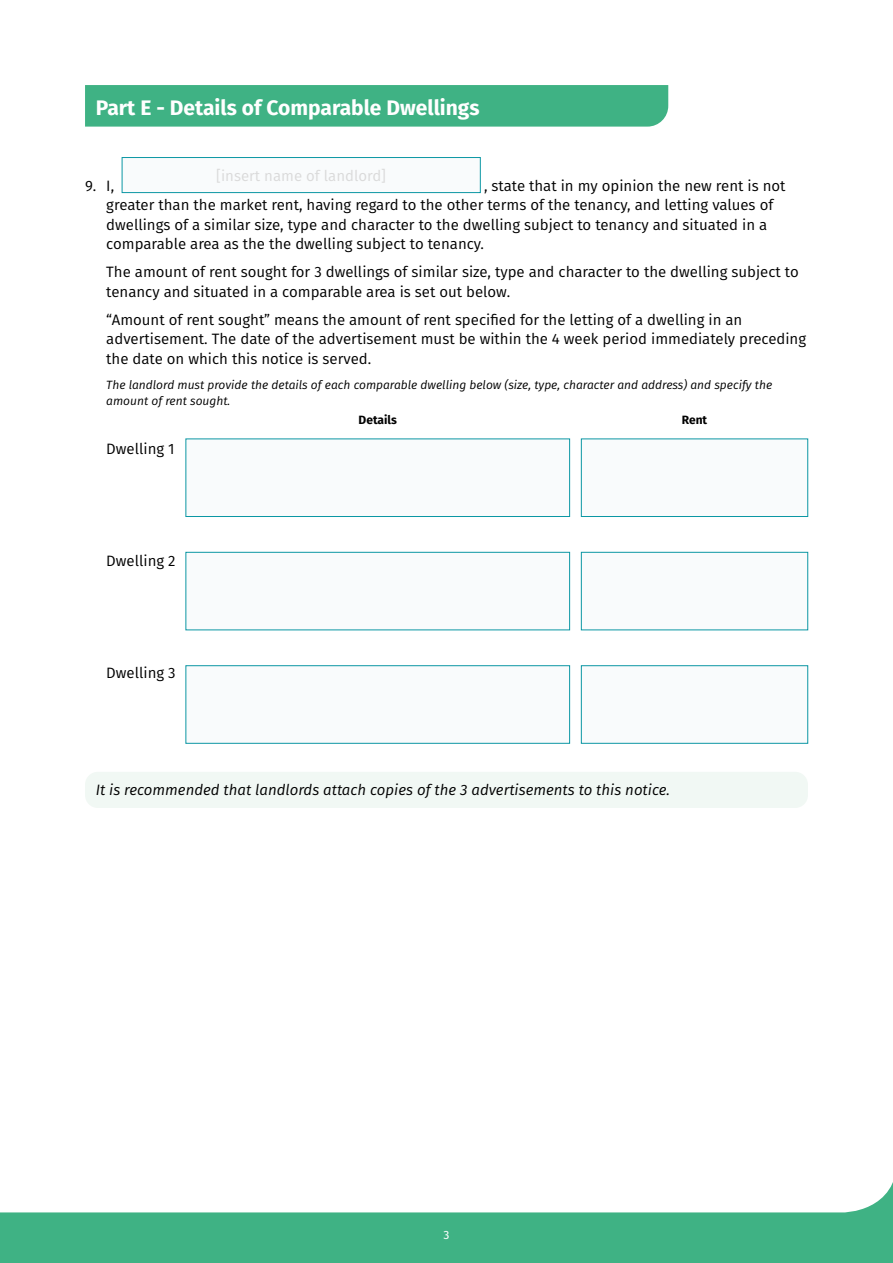
<style>
.page{position:relative;width:893px;height:1263px;background:#fff}
.page>*{position:absolute;margin:0;border:0;box-sizing:border-box;transform-origin:0 0}
.t1{font:700 21px "Fira Sans";color:#fff}
.t2{font:15px/19.5px "Fira Sans";color:#000}
.t3{font:italic 15px "Fira Sans";color:#000}
.t4{font:15px "Fira Sans";color:#dadada}
.t5{font:italic 12px/16.5px "Fira Sans";color:#000}
.t6{font:700 12px "Fira Sans";color:#000}
.t7{font:12px "Fira Sans";color:#fff}
</style>
<div class="page">
<div style="left:0;top:1171px;width:893px;height:92px;background:#3fb284"></div>
<div style="left:0;top:1171px;width:893px;height:41px;background:#fff"></div>
<div style="left:85px;top:85px;width:583px;height:42px;background:#3fb284"></div>
<div style="left:122px;top:157px;width:358px;height:36px;background:#f9fbfc;border:1px solid #0c97a4"></div>
<div style="left:186px;top:439px;width:384px;height:78px;background:#f9fbfc;border:1px solid #0c97a4"></div>
<div style="left:186px;top:552px;width:384px;height:78px;background:#f9fbfc;border:1px solid #0c97a4"></div>
<div style="left:186px;top:665px;width:384px;height:78px;background:#f9fbfc;border:1px solid #0c97a4"></div>
<div style="left:581px;top:439px;width:227px;height:78px;background:#f9fbfc;border:1px solid #0c97a4"></div>
<div style="left:581px;top:552px;width:227px;height:78px;background:#f9fbfc;border:1px solid #0c97a4"></div>
<div style="left:581px;top:665px;width:227px;height:78px;background:#f9fbfc;border:1px solid #0c97a4"></div>
<div style="left:85px;top:772px;width:723px;height:36px;background:#f1f8f4;border-radius:13px"></div>
<h1 class="t1" style="left:96px;top:90px;width:385px">Part E - Details of Comparable Dwellings</h1>
<p class="t4" style="left:216px;top:164px;width:171px">[insert name of landlord]</p>
<p class="t2" style="left:106px;top:175px;width:681px;text-indent:378px">, state that in my opinion the new rent is not greater than the market rent, having regard to the other terms of the tenancy, and letting values of dwellings of a similar size, type and character to the dwelling subject to tenancy and situated in a comparable area as the the dwelling subject to tenancy.</p>
<p class="t2" style="left:106px;top:262px;width:694px">The amount of rent sought for 3 dwellings of similar size, type and character to the dwelling subject to tenancy and situated in a comparable area is set out below.</p>
<p class="t2" style="left:106px;top:309px;width:701px">“Amount of rent sought” means the amount of rent specified for the letting of a dwelling in an advertisement. The date of the advertisement must be within the 4 week period immediately preceding the date on which this notice is served.</p>
<p class="t5" style="left:106px;top:376px;width:667px">The landlord must provide the details of each comparable dwelling below (size, type, character and address) and specify the amount of rent sought.</p>
<p class="t2" style="left:106px;top:439px;width:70px">Dwelling 1</p>
<p class="t2" style="left:85px;top:175px;width:31px">9. I,</p>
<p class="t6" style="left:359px;top:410px;width:40px">Details</p>
<p class="t6" style="left:682px;top:410px;width:27px">Rent</p>
<p class="t2" style="left:106px;top:551px;width:71px">Dwelling 2</p>
<p class="t2" style="left:106px;top:663px;width:71px">Dwelling 3</p>
<p class="t3" style="left:96px;top:779px;width:576px">It is recommended that landlords attach copies of the 3 advertisements to this notice.</p>
<p class="t7" style="left:443px;top:1226px;width:7px">3</p>
</div>
